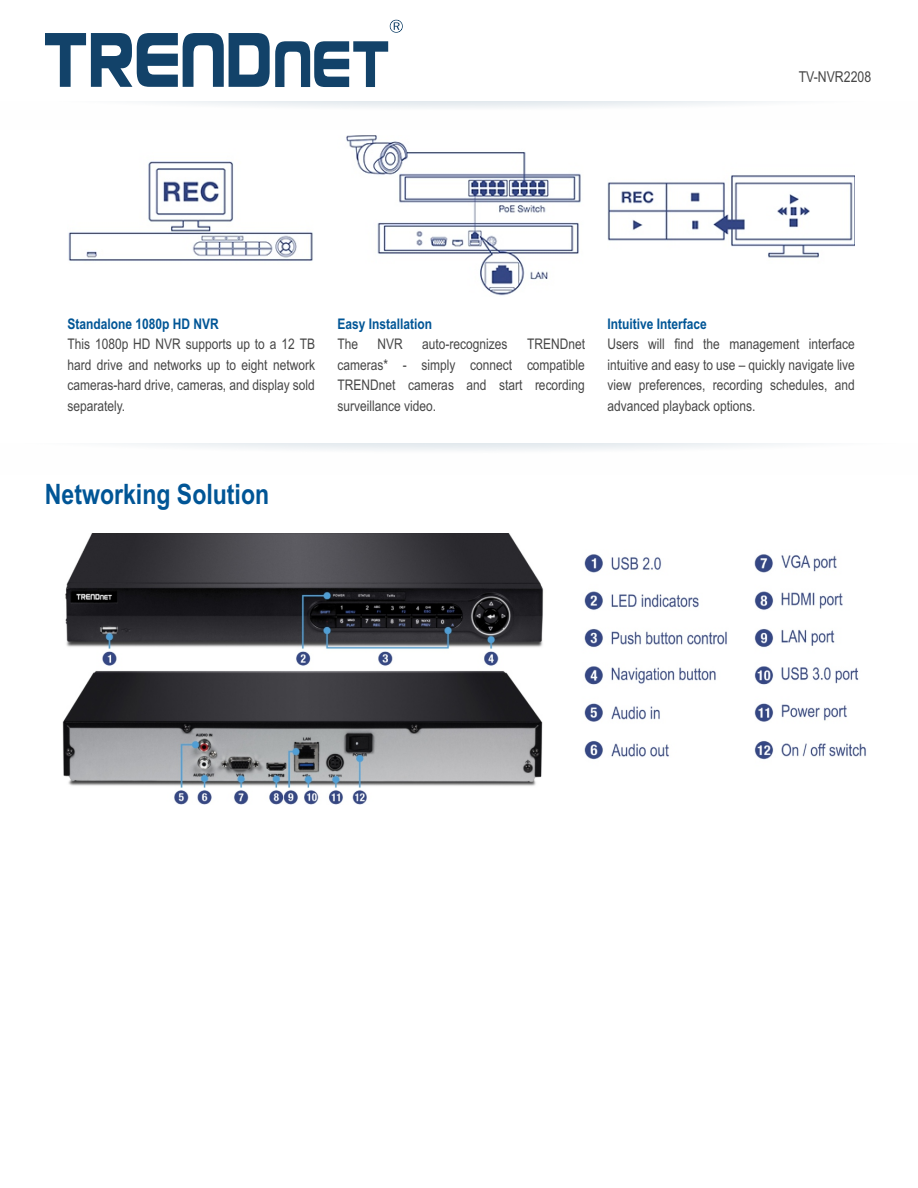
<style>
.page{position:relative;width:918px;height:1188px;background:#fff}
.page>*{position:absolute;margin:0;border:0;box-sizing:border-box;transform-origin:0 0}
.t1{font:700 28.2px "Arial Narrow";color:#005596}
.t2{font:15px "Arial Narrow";color:#464646}
.t3{font:14.7px/20.4px "Arial Narrow";color:#464646;text-align:justify}
.t4{font:700 14.7px "Arial Narrow";color:#005596}
</style>
<div class="page">
<img style="left:68px;top:161px;width:245px;height:100px">
<img style="left:346px;top:135px;width:235px;height:161px">
<img style="left:608px;top:175px;width:247px;height:83px">
<svg style="left:139px;top:444px;width:643px;height:7px"></svg>
<img style="left:62px;top:533px;width:804px;height:272px">
<svg style="left:45px;top:20px;width:358px;height:67px"></svg>
<svg style="left:149px;top:101px;width:626px;height:7px"></svg>
<p class="t2" style="left:799px;top:71px;width:74px">TV-NVR2208</p>
<p class="t4" style="left:68px;top:318px;width:153px">Standalone 1080p HD NVR</p>
<p class="t3" style="left:68px;top:335px;width:249px">This 1080p HD NVR supports up to a 12 TB hard drive and networks up to eight network cameras-hard drive, cameras, and display sold separately.</p>
<p class="t4" style="left:338px;top:318px;width:96px">Easy Installation</p>
<p class="t3" style="left:338px;top:335px;width:22px">The</p>
<p class="t3" style="left:378px;top:335px;width:27px">NVR</p>
<p class="t3" style="left:422px;top:335px;width:87px">auto-recognizes</p>
<p class="t3" style="left:338px;top:335px;width:249px;text-indent:190px">TRENDnet cameras* - simply connect compatible TRENDnet cameras and start recording surveillance video.</p>
<p class="t4" style="left:608px;top:318px;width:101px">Intuitive Interface</p>
<p class="t3" style="left:608px;top:335px;width:249px">Users will find the management interface intuitive and easy to use – quickly navigate live view preferences, recording schedules, and advanced playback options.</p>
<h1 class="t1" style="left:45px;top:483px;width:226px">Networking Solution</h1>
</div>
